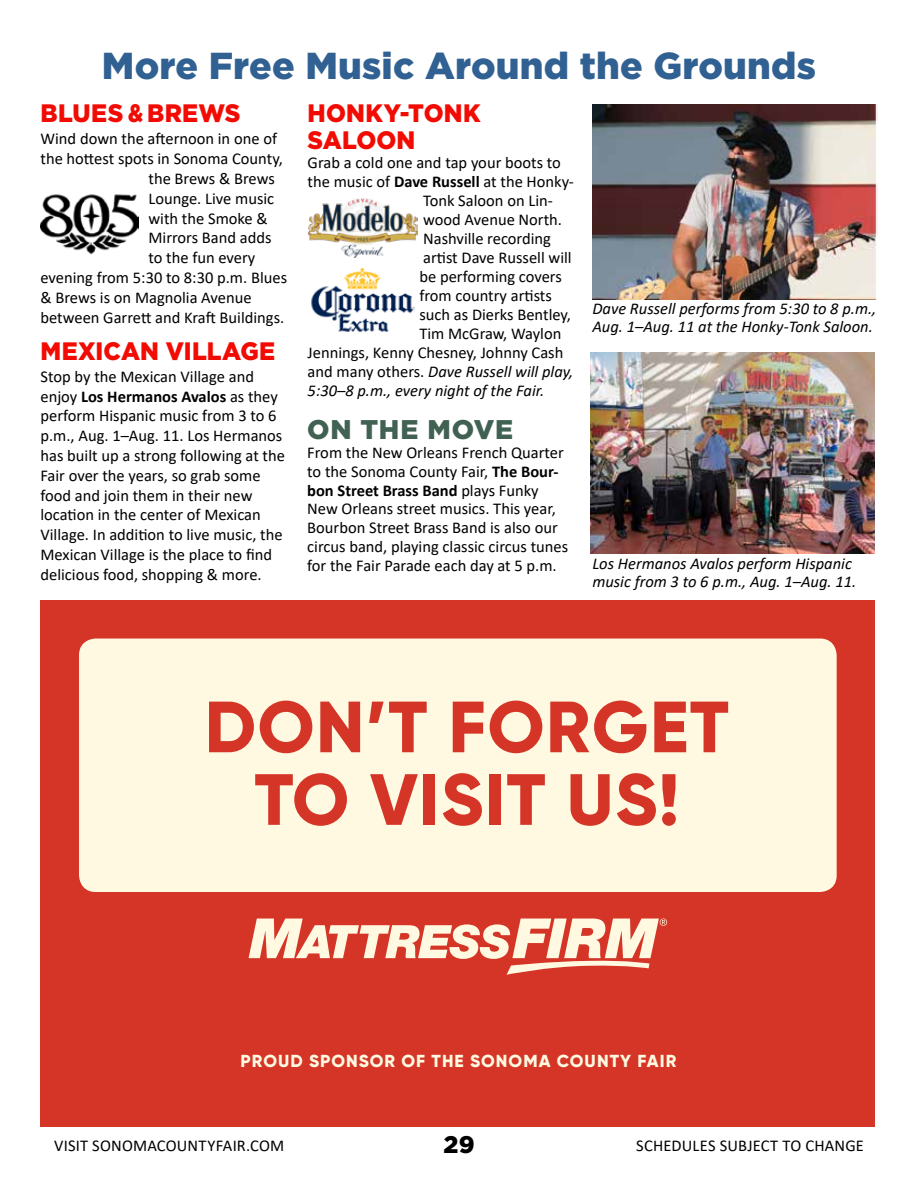
<style>
.page{position:relative;width:918px;height:1188px;background:#fff}
.page>*{position:absolute;margin:0;border:0;box-sizing:border-box;transform-origin:0 0}
.t1{font:800 72.3px/72.6px "Gilroy";letter-spacing:.02em;color:#d53527;text-align:center}
.t2{font:900 37.5px "Gotham";letter-spacing:.005em;color:#316192}
.t3{font:900 27px "Gotham";letter-spacing:.03em;color:#416152}
.t4{font:900 25.2px/27px "Gotham";letter-spacing:.005em;color:#f20b03;scale:.95 1}
.t5{font:900 24px "Gotham";color:#000}
.t6{font:800 17.4px "Gilroy";letter-spacing:.06em;color:#fff9e1}
.t7{font:16.5px/19.8px "Calibri";color:#000}
.t8{font:italic 16.5px/18px "Calibri";color:#000}
.s1{font-weight:700}
.s2{font-style:normal}
</style>
<div class="page">
<img style="left:591px;top:352px;width:284px;height:202px">
<div style="left:40px;top:600px;width:835px;height:526px;background:#d53527"></div>
<div style="left:79px;top:639px;width:758px;height:253px;background:#fff9e1;border-radius:17px"></div>
<svg style="left:249px;top:919px;width:418px;height:56px"></svg>
<img style="left:311px;top:268px;width:103px;height:64px">
<img style="left:309px;top:198px;width:109px;height:60px">
<img style="left:40px;top:194px;width:99px;height:61px">
<img style="left:592px;top:104px;width:286px;height:195px">
<h2 class="t2" style="left:102px;top:40px;width:716px">More Free Music Around the Grounds</h2>
<h3 class="t4" style="left:308px;top:99px;width:184px">HONKY-TONK<br>SALOON</h3>
<p class="t7" style="left:308px;top:152px;width:255px">Grab a cold one and tap your boots to</p>
<p class="t7" style="left:308px;top:171px;width:268px">the music of <span class="s1">Dave Russell</span> at the Honky-</p>
<p class="t7" style="left:423px;top:190px;width:131px">Tonk Saloon on Lin-</p>
<p class="t7" style="left:423px;top:209px;width:140px">wood Avenue North.</p>
<p class="t7" style="left:423px;top:228px;width:129px">Nashville recording</p>
<p class="t7" style="left:423px;top:247px;width:150px">artist Dave Russell will</p>
<p class="t7" style="left:419px;top:266px;width:144px">be performing covers</p>
<p class="t7" style="left:419px;top:285px;width:134px">from country artists</p>
<p class="t7" style="left:419px;top:304px;width:153px">such as Dierks Bentley,</p>
<p class="t7" style="left:419px;top:323px;width:143px">Tim McGraw, Waylon</p>
<p class="t7" style="left:308px;top:342px;width:257px">Jennings, Kenny Chesney, Johnny Cash</p>
<p class="t8" style="left:308px;top:362px;width:267px"><span class="s2">and many others.</span> Dave Russell will play,</p>
<p class="t8" style="left:308px;top:381px;width:238px">5:30–8 p.m., every night of the Fair.</p>
<h3 class="t4" style="left:40px;top:100px;width:212px">BLUES &amp; BREWS</h3>
<p class="t7" style="left:40px;top:129px;width:238px">Wind down the afternoon in one of</p>
<p class="t7" style="left:40px;top:148px;width:244px">the hottest spots in Sonoma County,</p>
<p class="t7" style="left:148px;top:168px;width:128px">the Brews &amp; Brews</p>
<p class="t7" style="left:148px;top:188px;width:127px">Lounge. Live music</p>
<p class="t7" style="left:148px;top:208px;width:121px">with the Smoke &amp;</p>
<p class="t7" style="left:148px;top:228px;width:125px">Mirrors Band adds</p>
<p class="t7" style="left:148px;top:247px;width:108px">to the fun every</p>
<p class="t7" style="left:40px;top:267px;width:248px">evening from 5:30 to 8:30 p.m. Blues</p>
<p class="t7" style="left:40px;top:287px;width:213px">&amp; Brews is on Magnolia Avenue</p>
<p class="t7" style="left:40px;top:307px;width:245px">between Garrett and Kraft Buildings.</p>
<p class="t8" style="left:592px;top:299px;width:286px">Dave Russell performs from 5:30 to 8 p.m.,<br>Aug. 1–Aug. 11 at the Honky-Tonk Saloon.</p>
<h3 class="t4" style="left:40px;top:337px;width:249px">MEXICAN VILLAGE</h3>
<p class="t7" style="left:40px;top:366px;width:246px">Stop by the Mexican Village and enjoy <span class="s1">Los Hermanos Avalos</span> as they perform Hispanic music from 3 to 6 p.m., Aug. 1–Aug. 11. Los Hermanos has built up a strong following at the Fair over the years, so grab some food and join them in their new location in the center of Mexican Village. In addition to live music, the Mexican Village is the place to find delicious food, shopping &amp; more.</p>
<h3 class="t3" style="left:307px;top:410px;width:207px">ON THE MOVE</h3>
<p class="t7" style="left:307px;top:442px;width:263px;line-height:18.9px">From the New Orleans French Quarter to the Sonoma County Fair, <span class="s1">The Bour&shy;bon Street Brass Band</span> plays Funky New Orleans street musics. This year, Bourbon Street Brass Band is also our circus band, playing classic circus tunes for the Fair Parade each day at 5 p.m.</p>
<p class="t8" style="left:592px;top:554px;width:265px">Los Hermanos Avalos perform Hispanic music from 3 to 6 p.m., Aug. 1–Aug. 11.</p>
<h1 class="t1" style="left:205px;top:690px;width:526px">DON’T FORGET<br>TO VISIT US!</h1>
<p class="t6" style="left:241px;top:1050px;width:437px">PROUD SPONSOR OF THE SONOMA COUNTY FAIR</p>
<p class="t7" style="left:54px;top:1135px;width:232px">VISIT SONOMACOUNTYFAIR.COM</p>
<h3 class="t5" style="left:444px;top:1128px;width:33px">29</h3>
<p class="t7" style="left:636px;top:1135px;width:229px">SCHEDULES SUBJECT TO CHANGE</p>
</div>
